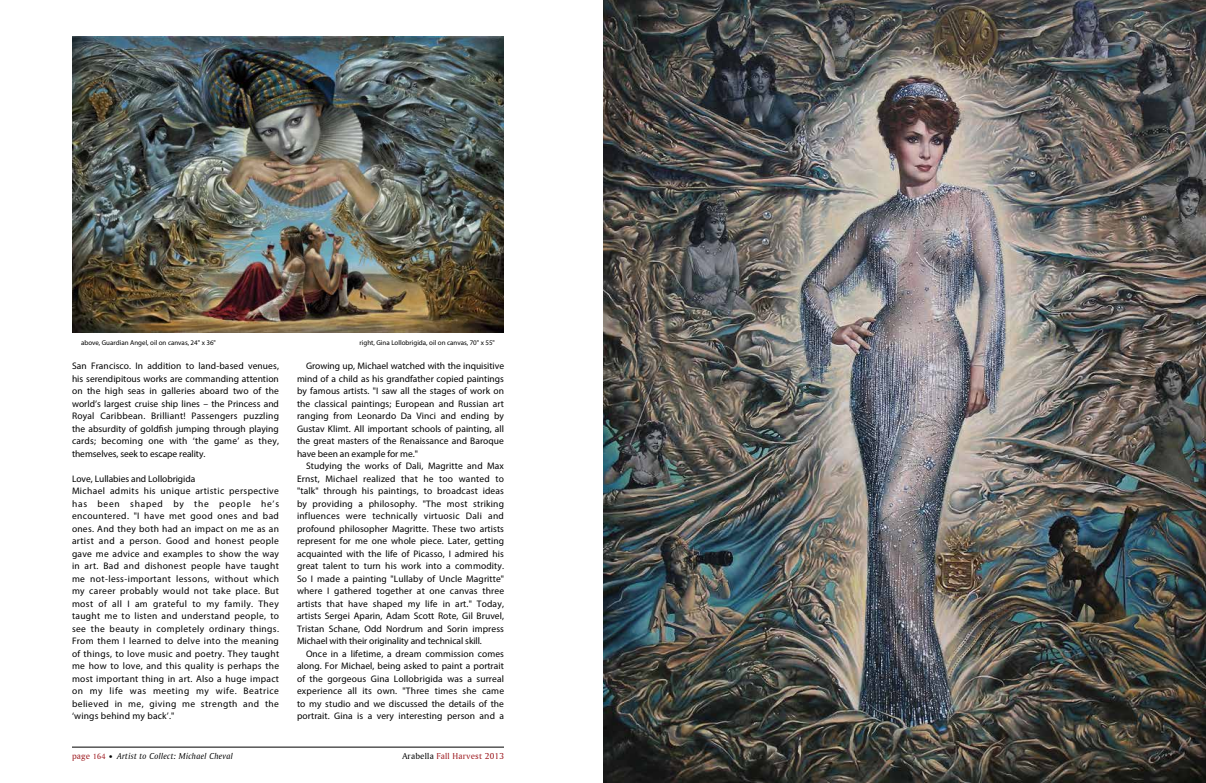
<style>
.page{position:relative;width:1206px;height:783px;background:#fff}
.page>*{position:absolute;margin:0;border:0;box-sizing:border-box;transform-origin:0 0}
.t1{font:9.5px/12.5px "Myriad Pro";letter-spacing:.03em;color:#000;text-align:justify}
.t2{font:9px "Amerigo BT Italic A";letter-spacing:.025em;color:#000}
.t3{font:9px "Amerigo BT Roman A";letter-spacing:.025em;color:#9e1c22}
.t4{font:7px "Myriad Pro";color:#000}
.s1{font-family:"Amerigo BT Roman A";color:#9e1c22}
.s2{font-family:"Amerigo BT Roman A";font-size:8px;color:#9e1c22}
.s3{font-family:"Amerigo BT Roman A"}
.s4{color:#000}
</style>
<div class="page">
<hr style="left:72px;top:747px;width:432px;height:1px;background:#000">
<img style="left:603px;top:0;width:603px;height:783px">
<img style="left:72px;top:36px;width:432px;height:297px">
<p class="t4" style="left:81px;top:338px;width:136px">above, Guardian Angel, oil on canvas, 24" x 36"</p>
<p class="t4" style="left:359px;top:338px;width:137px">right, Gina Lollobrigida, oil on canvas, 70" x 55"</p>
<p class="t1" style="left:72px;top:360px;width:209px">San Francisco. In addition to land-based venues, his serendipitous works are commanding attention on the high seas in galleries aboard two of the world’s largest cruise ship lines – the Princess and Royal Caribbean. Brilliant! Passengers puzzling the absurdity of goldfish jumping through playing cards; becoming one with ‘the game’ as they, themselves, seek to escape reality.</p>
<p class="t1" style="left:72px;top:472px;width:209px;text-align:left">Love, Lullabies and Lollobrigida<br>Michael admits his unique artistic perspective has been shaped by the people he’s encountered. "I have met good ones and bad ones. And they both had an impact on me as an artist and a person. Good and honest people gave me advice and examples to show the way in art. Bad and dishonest people have taught me not-less-important lessons, without which my career probably would not take place. But most of all I am grateful to my family. They taught me to listen and understand people, to see the beauty in completely ordinary things.<br>From them I learned to delve into the meaning of things, to love music and poetry. They taught me how to love, and this quality is perhaps the most important thing in art. Also a huge impact on my life was meeting my wife. Beatrice believed in me, giving me strength and the ‘wings behind my back’."</p>
<p class="t1" style="left:297px;top:360px;width:209px;text-indent:9px">Growing up, Michael watched with the inquisitive mind of a child as his grandfather copied paintings by famous artists. "I saw all the stages of work on the classical paintings; European and Russian art ranging from Leonardo Da Vinci and ending by Gustav Klimt. All important schools of painting, all the great masters of the Renaissance and Baroque have been an example for me."</p>
<p class="t1" style="left:297px;top:460px;width:209px;text-indent:9px">Studying the works of Dali, Magritte and Max Ernst, Michael realized that he too wanted to "talk" through his paintings, to broadcast ideas by providing a philosophy. "The most striking influences were technically virtuosic Dali and profound philosopher Magritte. These two artists represent for me one whole piece. Later, getting acquainted with the life of Picasso, I admired his great talent to turn his work into a commodity.<br>So I made a painting "Lullaby of Uncle Magritte" where I gathered together at one canvas three artists that have shaped my life in art." Today, artists Sergei Aparin, Adam Scott Rote, Gil Bruvel, Tristan Schane, Odd Nordrum and Sorin impress Michael with their originality and technical skill.</p>
<p class="t1" style="left:297px;top:647px;width:209px;text-indent:9px">Once in a lifetime, a dream commission comes along. For Michael, being asked to paint a portrait of the gorgeous Gina Lollobrigida was a surreal experience all its own. "Three times she came to my studio and we discussed the details of the portrait. Gina is a very interesting person and a</p>
<p class="t2" style="left:72px;top:751px;width:162px"><span class="s1">page</span> <span class="s2">164</span> <span class="s3">•</span> Artist to Collect: Michael Cheval</p>
<p class="t3" style="left:402px;top:751px;width:103px"><span class="s4">Arabella</span> Fall Harvest 2013</p>
</div>
